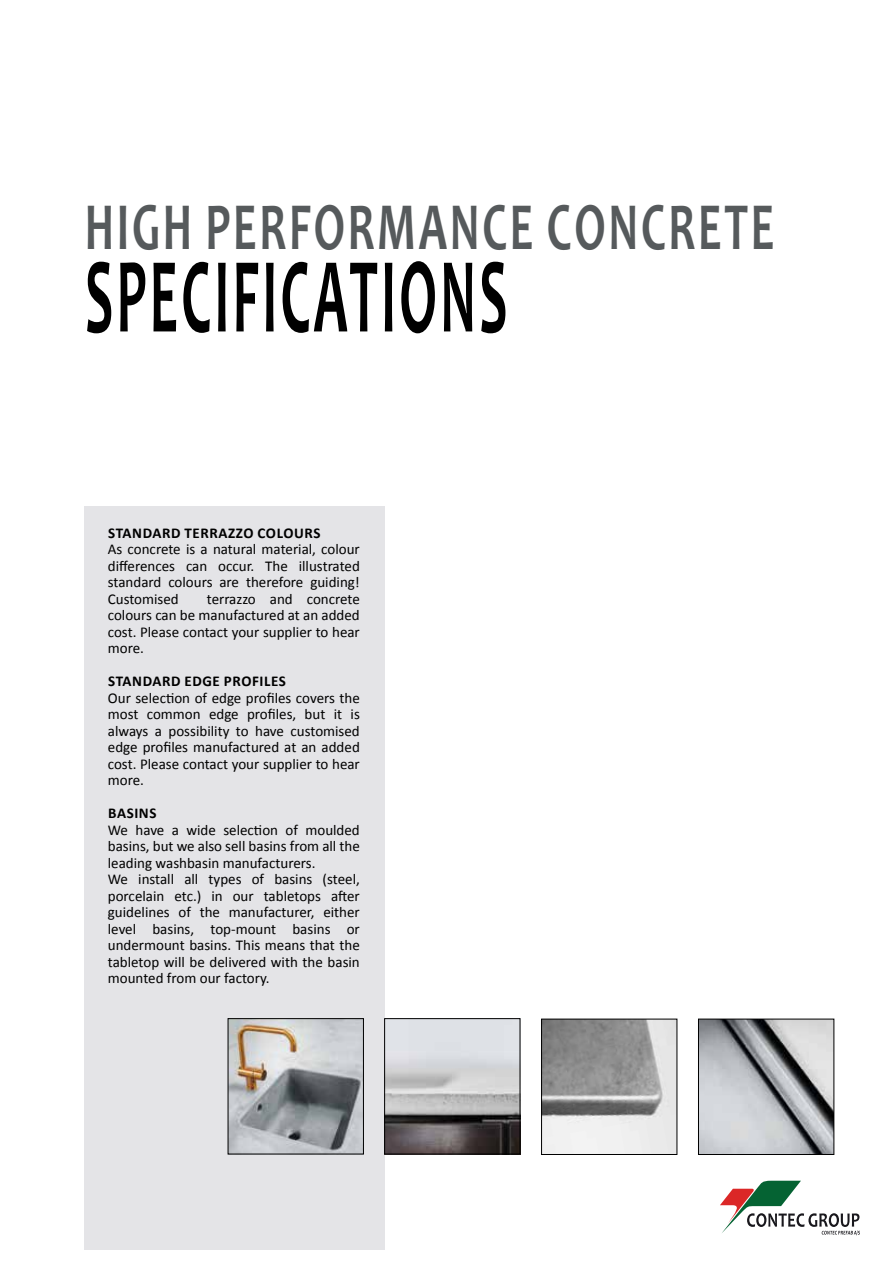
<style>
.page{position:relative;width:893px;height:1263px;background:#fff}
.page>*{position:absolute;margin:0;border:0;box-sizing:border-box;transform-origin:0 0}
.t1{font:700 108px "Candara";letter-spacing:.06em;color:#000;scale:.5 1}
.t2{font:700 67.5px "Candara";letter-spacing:.06em;color:#565a5c;scale:.67 1}
.t3{font:15px/16.5px "Calibri";color:#000;text-align:justify}
.t4{font:700 15px "Calibri";color:#000}
</style>
<div class="page">
<div style="left:84px;top:507px;width:300px;height:743px;background:#e4e4e7"></div>
<img style="left:386px;top:1020px;width:132px;height:132px">
<div style="left:384px;top:1018px;width:136px;height:136px;border:1px solid #000"></div>
<img style="left:230px;top:1020px;width:132px;height:132px">
<div style="left:228px;top:1018px;width:136px;height:136px;border:1px solid #000"></div>
<img style="left:700px;top:1021px;width:132px;height:132px">
<div style="left:698px;top:1019px;width:136px;height:136px;border:1px solid #000"></div>
<img style="left:543px;top:1021px;width:132px;height:132px">
<div style="left:541px;top:1019px;width:136px;height:136px;border:1px solid #000"></div>
<svg style="left:720px;top:1181px;width:140px;height:54px"></svg>
<h2 class="t2" style="left:85px;top:185px;width:1031px">HIGH PERFORMANCE CONCRETE</h2>
<h1 class="t1" style="left:85px;top:229px;width:838px">SPECIFICATIONS</h1>
<p class="t4" style="left:108px;top:523px;width:10px">STANDARD</p>
<p class="t4" style="left:184px;top:523px;width:10px">TERRAZZO</p>
<p class="t4" style="left:258px;top:523px;width:10px">COLOURS</p>
<p class="t3" style="left:108px;top:541px;width:253px">As concrete is a natural material, colour differences can occur. The illustrated standard colours are therefore guiding!<br>Customised</p>
<p class="t3" style="left:108px;top:591px;width:254px;text-indent:99px">terrazzo and concrete colours can be manufactured at an added cost. Please contact your supplier to hear more.</p>
<p class="t4" style="left:108px;top:672px;width:10px">STANDARD</p>
<p class="t4" style="left:184px;top:672px;width:10px">EDGE</p>
<p class="t4" style="left:224px;top:672px;width:9px">PROFILES</p>
<p class="t3" style="left:108px;top:690px;width:254px">Our selection of edge profiles covers the most common edge profiles, but it is always a possibility to have customised edge profiles manufactured at an added cost. Please contact your supplier to hear more.</p>
<p class="t4" style="left:108px;top:804px;width:9px">BASINS</p>
<p class="t3" style="left:108px;top:822px;width:254px;text-align:left">We have a wide selection of moulded basins, but we also sell basins from all the leading washbasin manufacturers.<br>We install all types of basins (steel, porcelain etc.) in our tabletops after guidelines of the manufacturer, either level basins, top-mount basins or undermount basins. This means that the tabletop will be delivered with the basin mounted from our factory.</p>
</div>
